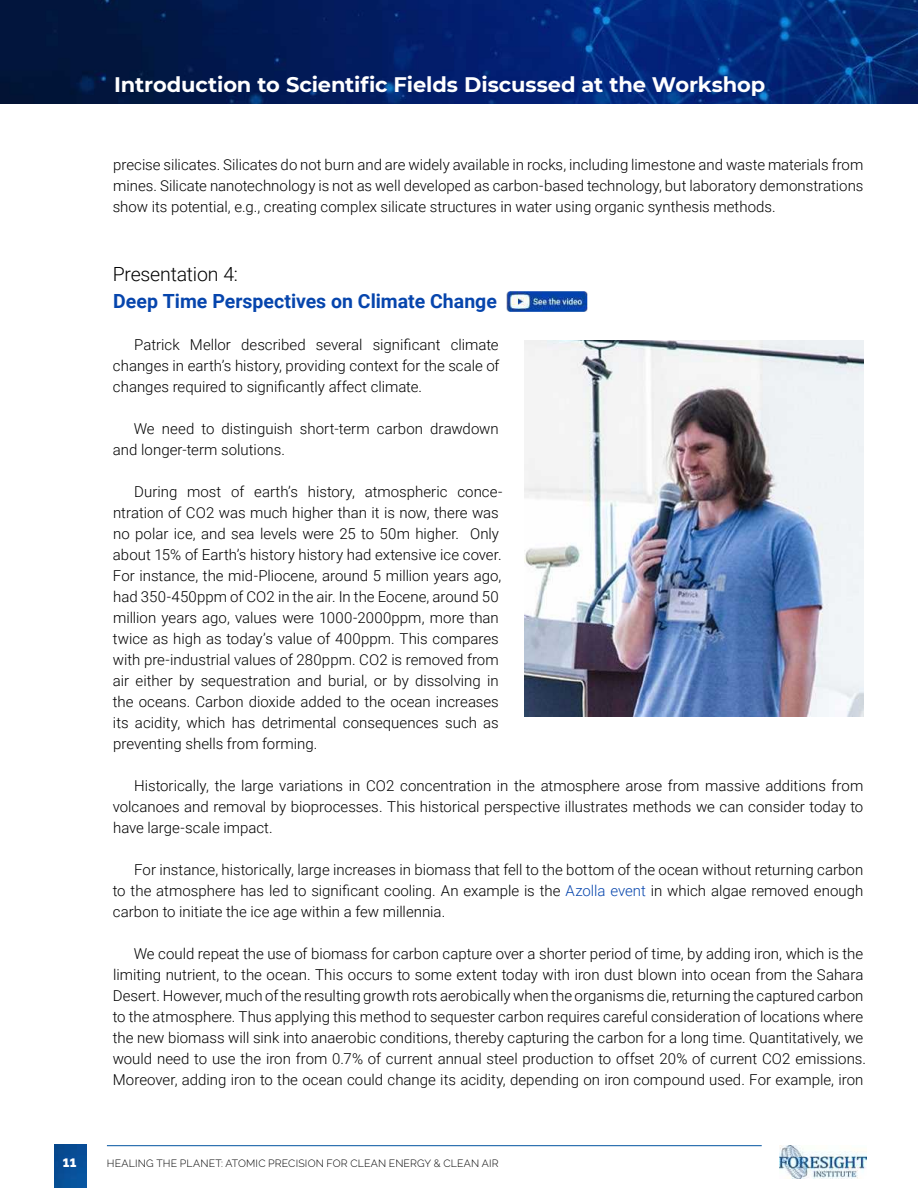
<style>
.page{position:relative;width:918px;height:1188px;background:#fff}
.page>*{position:absolute;margin:0;border:0;box-sizing:border-box;transform-origin:0 0}
.t1{font:700 21px "Montserrat";letter-spacing:-.005em;color:#fff}
.t2{font:700 19.5px "Roboto";color:#0645ad}
.t3{font:300 19.5px "Roboto";letter-spacing:-.01em;color:#000}
.t4{font:300 15px/21px "Roboto";color:#000;text-align:justify}
.t5{font:900 12px "Raleway";color:#fff}
.t6{font:300 10.5px "Raleway";letter-spacing:.015em;color:#000}
.s1{color:#0645ad}
</style>
<div class="page">
<img style="left:0;top:0;width:918px;height:103px">
<img style="left:525px;top:340px;width:339px;height:376px">
<img style="left:507px;top:292px;width:81px;height:20px">
<img style="left:54px;top:1144px;width:33px;height:44px">
<img style="left:779px;top:1146px;width:87px;height:33px">
<hr style="left:107px;top:1145px;width:655px;height:1px;background:#00539f">
<h1 class="t1" style="left:114px;top:75px;width:653px">Introduction to Scientific Fields Discussed at the Workshop</h1>
<p class="t4" style="left:113px;top:155px;width:752px">precise silicates. Silicates do not burn and are widely available in rocks, including limestone and waste materials from mines. Silicate nanotechnology is not as well developed as carbon-based technology, but laboratory demonstrations show its potential, e.g., creating complex silicate structures in water using organic synthesis methods.</p>
<h2 class="t3" style="left:113px;top:265px;width:127px">Presentation 4:</h2>
<h2 class="t2" style="left:113px;top:293px;width:385px">Deep Time Perspectives on Climate Change</h2>
<p class="t4" style="left:113px;top:333px;width:388px;text-indent:21px">Patrick Mellor described several significant climate changes in earth’s history, providing context for the scale of changes required to significantly affect climate.</p>
<p class="t4" style="left:113px;top:419px;width:387px;text-indent:21px">We need to distinguish short-term carbon drawdown and longer-term solutions.</p>
<p class="t4" style="left:113px;top:482px;width:391px;text-align:left;text-indent:21px">During most of earth’s history, atmospheric conce&shy;ntration of CO2 was much higher than it is now, there was no polar ice, and sea levels were 25 to 50m higher. Only about 15% of Earth’s history history had extensive ice cover.<br>For instance, the mid-Pliocene, around 5 million years ago, had 350-450ppm of CO2 in the air. In the Eocene, around 50 million years ago, values were 1000-2000ppm, more than twice as high as today’s value of 400ppm. This compares with pre-industrial values of 280ppm. CO2 is removed from air either by sequestration and burial, or by dissolving in the oceans. Carbon dioxide added to the ocean increases its acidity, which has detrimental consequences such as preventing shells from forming.</p>
<p class="t4" style="left:113px;top:776px;width:752px;text-indent:21px">Historically, the large variations in CO2 concentration in the atmosphere arose from massive additions from volcanoes and removal by bioprocesses. This historical perspective illustrates methods we can consider today to have large-scale impact.</p>
<p class="t4" style="left:113px;top:860px;width:752px;text-indent:21px">For instance, historically, large increases in biomass that fell to the bottom of the ocean without returning carbon to the atmosphere has led to significant cooling. An example is the <span class="s1">Azolla event</span> in which algae removed enough carbon to initiate the ice age within a few millennia.</p>
<p class="t4" style="left:113px;top:944px;width:755px;text-align:left;text-indent:21px">We could repeat the use of biomass for carbon capture over a shorter period of time, by adding iron, which is the limiting nutrient, to the ocean. This occurs to some extent today with iron dust blown into ocean from the Sahara Desert. However, much of the resulting growth rots aerobically when the organisms die, returning the captured carbon to the atmosphere. Thus applying this method to sequester carbon requires careful consideration of locations where the new biomass will sink into anaerobic conditions, thereby capturing the carbon for a long time. Quantitatively, we would need to use the iron from 0.7% of current annual steel production to offset 20% of current CO2 emissions.<br>Moreover, adding iron to the ocean could change its acidity, depending on iron compound used. For example, iron</p>
<p class="t5" style="left:63px;top:1156px;width:15px">11</p>
<p class="t6" style="left:107px;top:1157px;width:393px">HEALING THE PLANET: ATOMIC PRECISION FOR CLEAN ENERGY &amp; CLEAN AIR</p>
</div>
